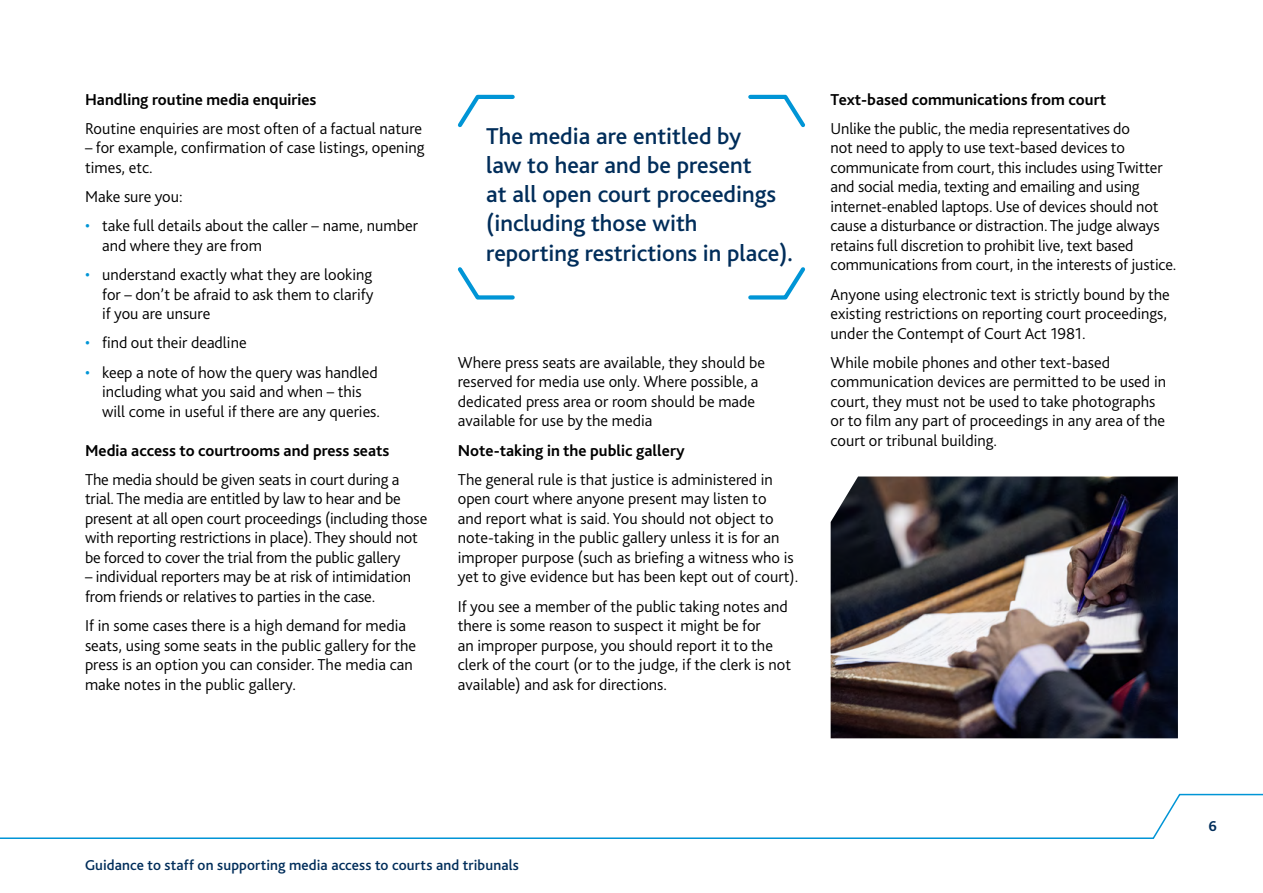
<style>
.page{position:relative;width:1263px;height:893px;background:#fff}
.page>*{position:absolute;margin:0;border:0;box-sizing:border-box;transform-origin:0 0}
.Body_text{font:500 24px/29.2px "Bliss";color:#002d5a}
.Body_text-2{font:300 16.5px/19.5px "Bliss 2";color:#000}
.Heading_Level_3{font:700 16.5px "Bliss 2";color:#000}
.Body_text-3{font:700 16.5px "Bliss 2";color:#000}
.t1{font:500 15px "Bliss";letter-spacing:.005em;color:#002d5a}
.t2{font:700 15px "Bliss 2";color:#002d5a}
.s1{color:#0095d6}
</style>
<div class="page">
<svg style="left:457px;top:267px;width:58px;height:33px"></svg>
<svg style="left:748px;top:267px;width:57px;height:33px"></svg>
<svg style="left:748px;top:94px;width:57px;height:34px"></svg>
<svg style="left:457px;top:94px;width:58px;height:34px"></svg>
<svg style="left:0;top:793px;width:1263px;height:46px"></svg>
<img style="left:831px;top:476px;width:347px;height:262px">
<p class="Heading_Level_3" style="left:85px;top:89px;width:233px">Handling routine media enquiries</p>
<p class="Body_text-2" style="left:85px;top:118px;width:339px">Routine enquiries are most often of a factual nature</p>
<p class="Body_text-2" style="left:85px;top:138px;width:341px">– for example, confirmation of case listings, opening times, etc.</p>
<p class="Body_text-2" style="left:85px;top:186px;width:99px">Make sure you:</p>
<p class="Body_text-2" style="left:102px;top:216px;width:317px;text-indent:-17px"><span class="s1">•</span> take full details about the caller – name, number and where they are from</p>
<p class="Body_text-2" style="left:102px;top:264px;width:273px;text-align:justify;text-indent:-17px"><span class="s1">•</span> understand exactly what they are looking for – don’t be afraid to ask them to clarify if you are unsure</p>
<p class="Body_text-2" style="left:85px;top:333px;width:163px"><span class="s1">•</span> find out their deadline</p>
<p class="Body_text-2" style="left:102px;top:362px;width:280px;text-indent:-17px"><span class="s1">•</span> keep a note of how the query was handled including what you said and when – this will come in useful if there are any queries.</p>
<p class="Heading_Level_3" style="left:85px;top:440px;width:306px">Media access to courtrooms and press seats</p>
<p class="Body_text-2" style="left:85px;top:469px;width:344px">The media should be given seats in court during a trial. The media are entitled by law to hear and be present at all open court proceedings (including those with reporting restrictions in place). They should not be forced to cover the trial from the public gallery</p>
<p class="Body_text-2" style="left:85px;top:567px;width:328px">– individual reporters may be at risk of intimidation from friends or relatives to parties in the case.</p>
<p class="Body_text-2" style="left:85px;top:615px;width:333px">If in some cases there is a high demand for media seats, using some seats in the public gallery for the press is an option you can consider. The media can make notes in the public gallery.</p>
<p class="Body_text" style="left:486px;top:122px;width:308px">The media are entitled by<br>law to hear and be present<br>at all open court proceedings (including those with reporting restrictions in place).</p>
<p class="Body_text-2" style="left:458px;top:352px;width:309px">Where press seats are available, they should be reserved for media use only. Where possible, a dedicated press area or room should be made available for use by the media</p>
<p class="Body_text-3" style="left:458px;top:440px;width:228px">Note-taking in the public gallery</p>
<p class="Body_text-2" style="left:458px;top:469px;width:342px">The general rule is that justice is administered in open court where anyone present may listen to<br>and report what is said. You should not object to note-taking in the public gallery unless it is for an improper purpose (such as briefing a witness who is yet to give evidence but has been kept out of court).</p>
<p class="Body_text-2" style="left:458px;top:596px;width:335px">If you see a member of the public taking notes and there is some reason to suspect it might be for<br>an improper purpose, you should report it to the clerk of the court (or to the judge, if the clerk is not available) and ask for directions.</p>
<p class="Heading_Level_3" style="left:831px;top:89px;width:277px">Text-based communications from court</p>
<p class="Body_text-2" style="left:831px;top:118px;width:347px">Unlike the public, the media representatives do<br>not need to apply to use text-based devices to communicate from court, this includes using Twitter and social media, texting and emailing and using internet-enabled laptops. Use of devices should not cause a disturbance or distraction. The judge always retains full discretion to prohibit live, text based communications from court, in the interests of justice.</p>
<p class="Body_text-2" style="left:831px;top:284px;width:341px">Anyone using electronic text is strictly bound by the existing restrictions on reporting court proceedings, under the Contempt of Court Act 1981.</p>
<p class="Body_text-2" style="left:831px;top:352px;width:337px">While mobile phones and other text-based communication devices are permitted to be used in court, they must not be used to take photographs or to film any part of proceedings in any area of the court or tribunal building.</p>
<p class="t1" style="left:85px;top:857px;width:435px">Guidance to staff on supporting media access to courts and tribunals</p>
<p class="t2" style="left:1208px;top:817px;width:10px">6</p>
</div>
